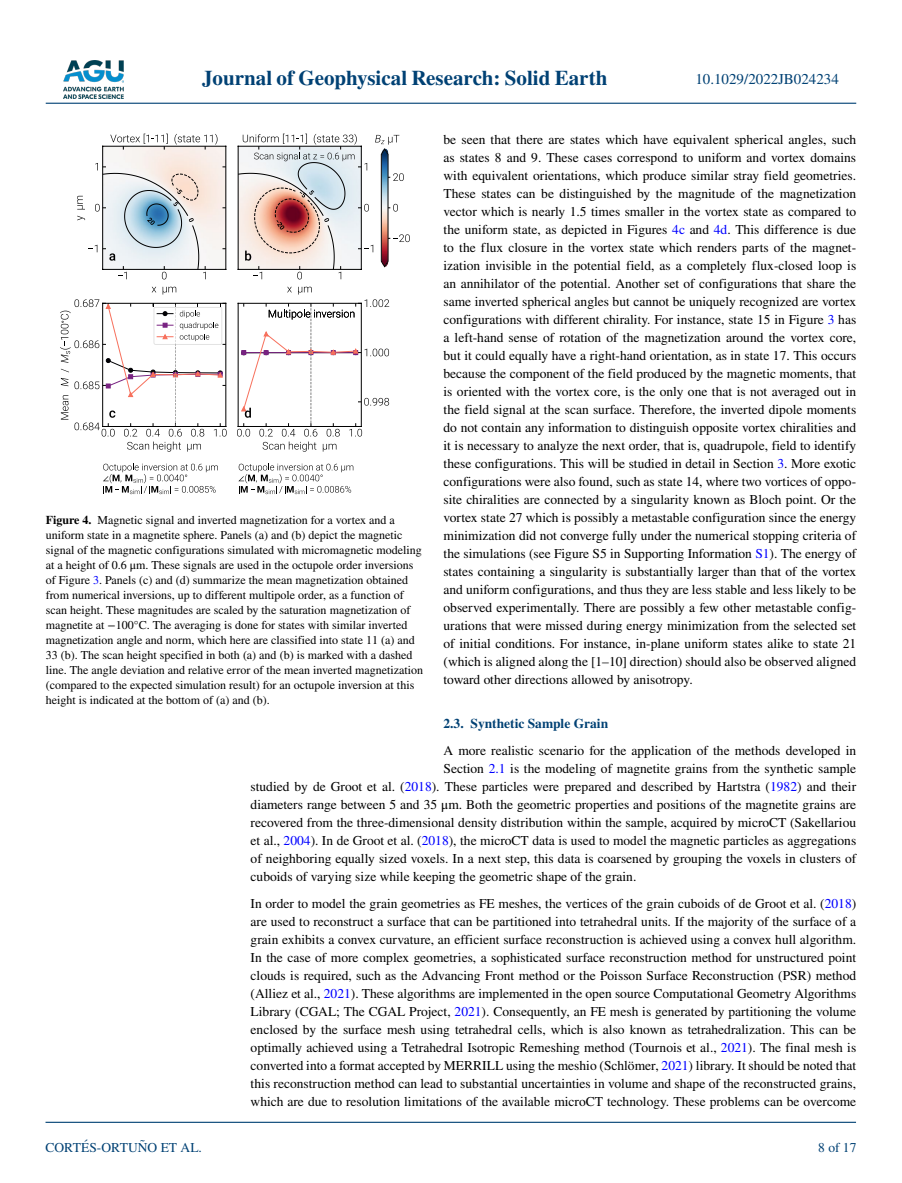
<style>
.page{position:relative;width:902px;height:1183px;background:#fff}
.page>*{position:absolute;margin:0;border:0;box-sizing:border-box;transform-origin:0 0}
.t1{font:700 21px "STIX";color:#004174}
.t2{font:15px "STIX";color:#004174}
.t3{font:13.5px/18px "STIX";color:#000;text-align:justify}
.t4{font:700 13.5px "STIX";color:#004174}
.t5{font:13.5px "STIX";color:#004174}
.t6{font:12px/15px "STIX";color:#000}
.s1{color:#00f}
.s2{font-weight:700}
</style>
<div class="page">
<img style="left:63px;top:60px;width:60px;height:39px">
<hr style="left:46px;top:103px;width:810px;height:1px;background:#004174">
<hr style="left:45px;top:1121px;width:810px;height:1px;background:#004174">
<img style="left:103px;top:147px;width:122px;height:122px">
<hr style="left:102px;top:146px;width:1px;height:123px;background:#000">
<hr style="left:225px;top:146px;width:1px;height:123px;background:#000">
<hr style="left:103px;top:269px;width:123px;height:1px;background:#000">
<hr style="left:103px;top:146px;width:123px;height:1px;background:#000">
<svg style="left:110px;top:134px;width:58px;height:15px"></svg>
<svg style="left:174px;top:134px;width:43px;height:15px"></svg>
<svg style="left:77px;top:163px;width:129px;height:116px"></svg>
<svg style="left:103px;top:463px;width:115px;height:31px"></svg>
<svg style="left:60px;top:286px;width:166px;height:165px"></svg>
<svg style="left:237px;top:286px;width:152px;height:165px"></svg>
<svg style="left:238px;top:463px;width:115px;height:31px"></svg>
<svg style="left:238px;top:134px;width:172px;height:145px"></svg>
<h1 class="t1" style="left:202px;top:66px;width:407px">Journal of Geophysical Research: Solid Earth</h1>
<p class="t2" style="left:695px;top:69px;width:145px">10.1029/2022JB024234</p>
<p class="t3" style="left:443px;top:131px;width:414px">be seen that there are states which have equivalent spherical angles, such as states 8 and 9. These cases correspond to uniform and vortex domains with equivalent orientations, which produce similar stray field geometries.<br>These states can be distinguished by the magnitude of the magnetization vector which is nearly 1.5 times smaller in the vortex state as compared to the uniform state, as depicted in Figures <span class="s1">4c</span> and <span class="s1">4d</span>. This difference is due to the flux closure in the vortex state which renders parts of the magnet&shy;ization invisible in the potential field, as a completely flux-closed loop is an annihilator of the potential. Another set of configurations that share the same inverted spherical angles but cannot be uniquely recognized are vortex configurations with different chirality. For instance, state 15 in Figure <span class="s1">3</span> has a left-hand sense of rotation of the magnetization around the vortex core, but it could equally have a right-hand orientation, as in state 17. This occurs because the component of the field produced by the magnetic moments, that is oriented with the vortex core, is the only one that is not averaged out in the field signal at the scan surface. Therefore, the inverted dipole moments do not contain any information to distinguish opposite vortex chiralities and it is necessary to analyze the next order, that is, quadrupole, field to identify these configurations. This will be studied in detail in Section <span class="s1">3</span>. More exotic configurations were also found, such as state 14, where two vortices of oppo&shy;site chiralities are connected by a singularity known as Bloch point. Or the vortex state 27 which is possibly a metastable configuration since the energy minimization did not converge fully under the numerical stopping criteria of the simulations (see Figure S5 in Supporting Information <span class="s1">S1</span>). The energy of states containing a singularity is substantially larger than that of the vortex and uniform configurations, and thus they are less stable and less likely to be observed experimentally. There are possibly a few other metastable config&shy;urations that were missed during energy minimization from the selected set of initial conditions. For instance, in-plane uniform states alike to state 21 (which is aligned along the [1–10] direction) should also be observed aligned toward other directions allowed by anisotropy.</p>
<p class="t4" style="left:443px;top:714px;width:166px">2.3. Synthetic Sample Grain</p>
<p class="t3" style="left:443px;top:741px;width:414px">A more realistic scenario for the application of the methods developed in</p>
<p class="t3" style="left:443px;top:759px;width:414px">Section <span class="s1">2.1</span> is the modeling of magnetite grains from the synthetic sample</p>
<p class="t3" style="left:250px;top:777px;width:607px">studied by de Groot et al. (<span class="s1">2018</span>). These particles were prepared and described by Hartstra (<span class="s1">1982</span>) and their</p>
<p class="t3" style="left:250px;top:795px;width:607px">diameters range between 5 and 35 μm. Both the geometric properties and positions of the magnetite grains are</p>
<p class="t3" style="left:250px;top:813px;width:607px">recovered from the three-dimensional density distribution within the sample, acquired by microCT (Sakellariou</p>
<p class="t3" style="left:250px;top:831px;width:607px">et al., <span class="s1">2004</span>). In de Groot et al. (<span class="s1">2018</span>), the microCT data is used to model the magnetic particles as aggregations</p>
<p class="t3" style="left:250px;top:849px;width:607px">of neighboring equally sized voxels. In a next step, this data is coarsened by grouping the voxels in clusters of</p>
<p class="t3" style="left:250px;top:867px;width:387px">cuboids of varying size while keeping the geometric shape of the grain.</p>
<p class="t3" style="left:250px;top:894px;width:607px">In order to model the grain geometries as FE meshes, the vertices of the grain cuboids of de Groot et al. (<span class="s1">2018</span>) are used to reconstruct a surface that can be partitioned into tetrahedral units. If the majority of the surface of a grain exhibits a convex curvature, an efficient surface reconstruction is achieved using a convex hull algorithm.<br>In the case of more complex geometries, a sophisticated surface reconstruction method for unstructured point clouds is required, such as the Advancing Front method or the Poisson Surface Reconstruction (PSR) method (Alliez et al., <span class="s1">2021</span>). These algorithms are implemented in the open source Computational Geometry Algorithms Library (CGAL; The CGAL Project, <span class="s1">2021</span>). Consequently, an FE mesh is generated by partitioning the volume enclosed by the surface mesh using tetrahedral cells, which is also known as tetrahedralization. This can be optimally achieved using a Tetrahedral Isotropic Remeshing method (Tournois et al., <span class="s1">2021</span>). The final mesh is converted into a format accepted by MERRILL using the meshio (Schlömer, <span class="s1">2021</span>) library. It should be noted that this reconstruction method can lead to substantial uncertainties in volume and shape of the reconstructed grains, which are due to resolution limitations of the available microCT technology. These problems can be overcome</p>
<p class="t6" style="left:46px;top:513px;width:379px"><span class="s2">Figure 4.</span> Magnetic signal and inverted magnetization for a vortex and a uniform state in a magnetite sphere. Panels (a) and (b) depict the magnetic signal of the magnetic configurations simulated with micromagnetic modeling at a height of 0.6 μm. These signals are used in the octupole order inversions of Figure <span class="s1">3</span>. Panels (c) and (d) summarize the mean magnetization obtained from numerical inversions, up to different multipole order, as a function of scan height. These magnitudes are scaled by the saturation magnetization of magnetite at −100°C. The averaging is done for states with similar inverted magnetization angle and norm, which here are classified into state 11 (a) and 33 (b). The scan height specified in both (a) and (b) is marked with a dashed line. The angle deviation and relative error of the mean inverted magnetization (compared to the expected simulation result) for an octupole inversion at this height is indicated at the bottom of (a) and (b).</p>
<p class="t5" style="left:45px;top:1138px;width:158px">CORTÉS-ORTUÑO ET AL.</p>
<p class="t5" style="left:818px;top:1138px;width:40px">8 of 17</p>
</div>
